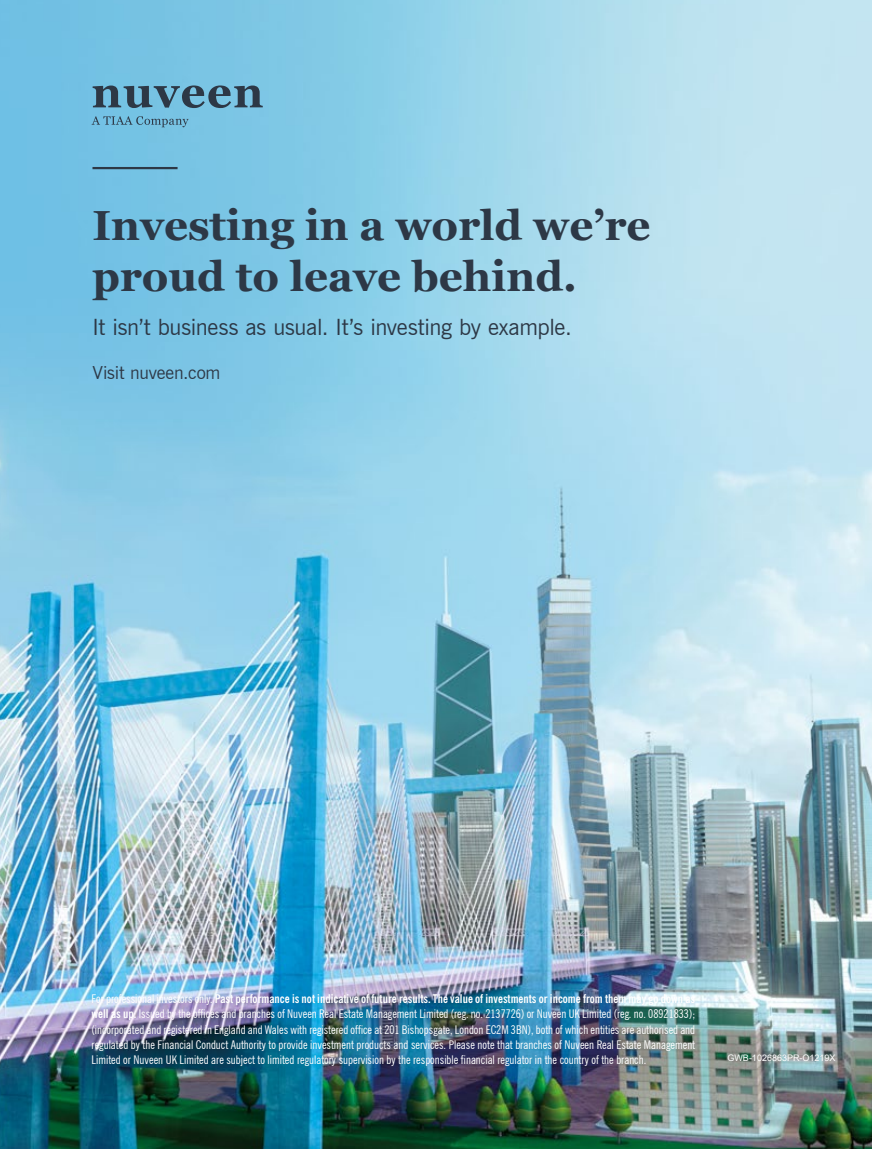
<style>
.page{position:relative;width:872px;height:1149px;background:#fff}
.page>*{position:absolute;margin:0;border:0;box-sizing:border-box;transform-origin:0 0}
.t1{font:700 42px/50.4px "Georgia";color:#2d3846}
.t2{font:22.5px "News Gothic BT";letter-spacing:-.015em;color:#2d3846}
.t3{font:18px "News Gothic BT";letter-spacing:-.01em;color:#2d3846}
.t4{font:condensed 12px/15.1px "News Gothic BT";color:#fff;text-align:justify}
.t5{font:9px "Arial";color:#fff}
.s1{font-weight:700}
</style>
<div class="page">
<img style="left:0;top:0;width:872px;height:1148px">
<hr style="left:92px;top:167px;width:85px;height:2px;background:#2d3846">
<svg style="left:93px;top:85px;width:170px;height:23px;background:#55839b"></svg>
<svg style="left:92px;top:116px;width:97px;height:11px"></svg>
<svg style="left:0;top:1147px;width:7px;height:2px"></svg>
<h1 class="t1" style="left:92px;top:200px;width:559px">Investing in a world we’re proud to leave behind.</h1>
<h2 class="t2" style="left:92px;top:313px;width:481px">It isn’t business as usual. It’s investing by example.</h2>
<h3 class="t3" style="left:92px;top:361px;width:129px">Visit nuveen.com</h3>
<p class="t4" style="left:92px;top:990px;width:605px">For professional investors only. <span class="s1">Past performance is not indicative of future results. The value of investments or income from them may go down as well as up.</span> Issued by the offices and branches of Nuveen Real Estate Management Limited (reg. no. 2137726) or Nuveen UK Limited (reg. no. 08921833); (incorporated and registered in England and Wales with registered office at 201 Bishopsgate, London EC2M 3BN), both of which entities are authorised and regulated by the Financial Conduct Authority to provide investment products and services. Please note that branches of Nuveen Real Estate Management Limited or Nuveen UK Limited are subject to limited regulatory supervision by the responsible financial regulator in the country of the branch.</p>
<p class="t5" style="left:727px;top:1050px;width:110px">GWB-1026863PR-O1219X</p>
</div>
